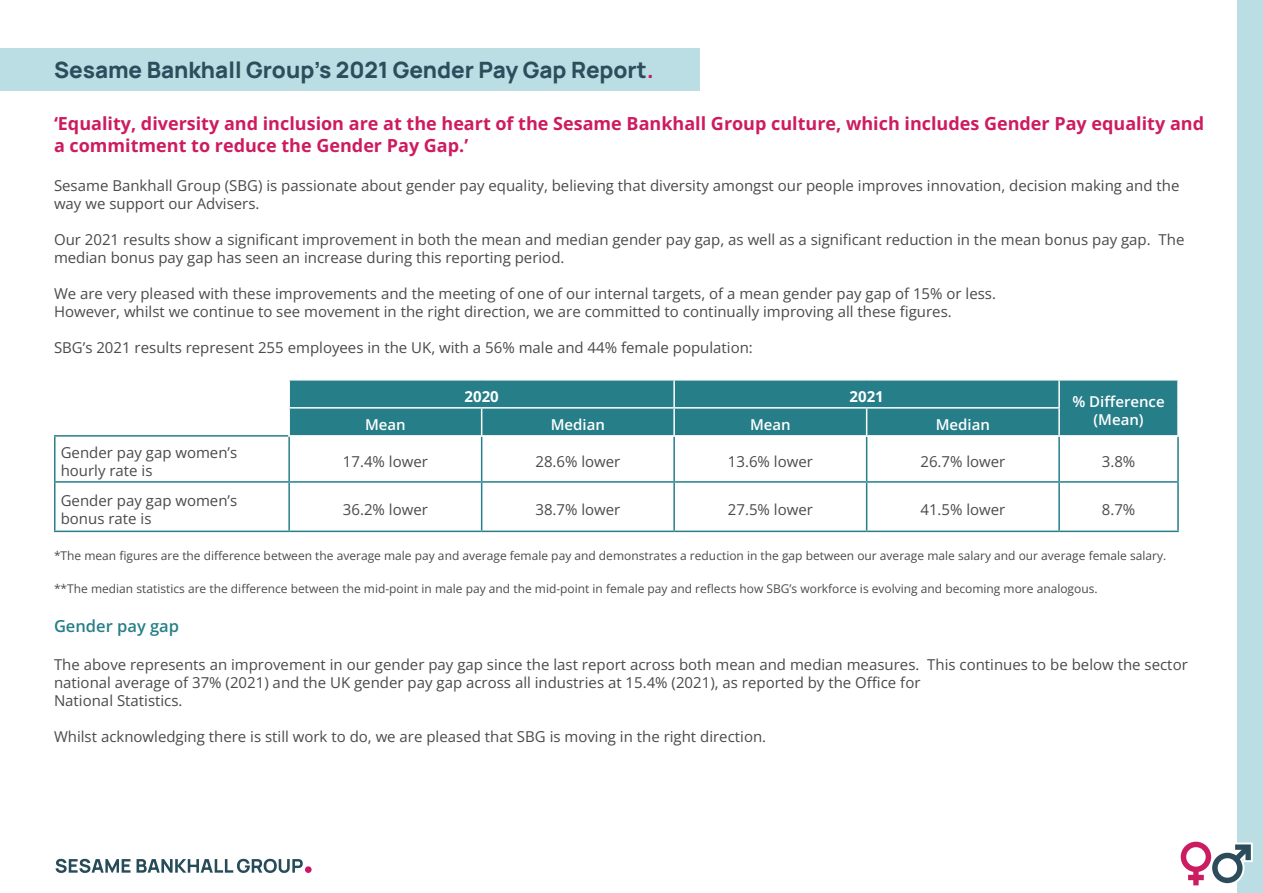
<style>
.page{position:relative;width:1263px;height:893px;background:#fff}
.page>*{position:absolute;margin:0;border:0;box-sizing:border-box;transform-origin:0 0}
.t1{font:800 22.5px "Manrope";color:#2c4d5b}
.t2{font:700 18px/21.6px "Open Sans";color:#ce1b60}
.t3{font:600 16.5px "Open Sans";color:#267e89}
.body_copy{font:15px/18px "Open Sans";color:#494a4a}
.t4{font:600 15px "Open Sans";color:#fff}
.t5{font:700 15px "Open Sans";color:#fff}
.body_copy-2{font:12px "Open Sans";color:#494a4a}
.s1{color:#ce1b60}
</style>
<div class="page">
<svg style="left:55px;top:859px;width:75px;height:14px"></svg>
<svg style="left:137px;top:859px;width:166px;height:14px"></svg>
<div style="left:305px;top:866px;width:7px;height:7px;background:#cc1766;border-radius:50%"></div>
<div style="left:1237px;top:0;width:26px;height:893px;background:#bbdde4"></div>
<svg style="left:1180px;top:841px;width:73px;height:45px"></svg>
<div style="left:0;top:48px;width:699px;height:43px;background:#bbdde4"></div>
<div style="left:290px;top:381px;width:887px;height:54px;background:#267e89"></div>
<hr style="left:54px;top:435px;width:234px;height:2px;background:#267e89">
<hr style="left:54px;top:437px;width:2px;height:44px;background:#267e89">
<hr style="left:288px;top:437px;width:2px;height:44px;background:#267e89">
<hr style="left:481px;top:437px;width:1px;height:44px;background:#267e89">
<hr style="left:673px;top:437px;width:2px;height:44px;background:#267e89">
<hr style="left:866px;top:437px;width:1px;height:44px;background:#267e89">
<hr style="left:1058px;top:437px;width:2px;height:44px;background:#267e89">
<hr style="left:1177px;top:437px;width:2px;height:44px;background:#267e89">
<hr style="left:54px;top:481px;width:235px;height:2px;background:#267e89">
<hr style="left:54px;top:483px;width:2px;height:48px;background:#267e89">
<hr style="left:289px;top:481px;width:193px;height:2px;background:#267e89">
<hr style="left:288px;top:483px;width:2px;height:48px;background:#267e89">
<hr style="left:482px;top:481px;width:192px;height:2px;background:#267e89">
<hr style="left:481px;top:483px;width:1px;height:48px;background:#267e89">
<hr style="left:674px;top:481px;width:193px;height:2px;background:#267e89">
<hr style="left:673px;top:483px;width:2px;height:48px;background:#267e89">
<hr style="left:867px;top:481px;width:192px;height:2px;background:#267e89">
<hr style="left:866px;top:483px;width:1px;height:48px;background:#267e89">
<hr style="left:1059px;top:481px;width:120px;height:2px;background:#267e89">
<hr style="left:1058px;top:483px;width:2px;height:48px;background:#267e89">
<hr style="left:1177px;top:483px;width:2px;height:48px;background:#267e89">
<hr style="left:54px;top:531px;width:235px;height:1px;background:#267e89">
<hr style="left:289px;top:531px;width:193px;height:1px;background:#267e89">
<hr style="left:482px;top:531px;width:192px;height:1px;background:#267e89">
<hr style="left:674px;top:531px;width:193px;height:1px;background:#267e89">
<hr style="left:867px;top:531px;width:192px;height:1px;background:#267e89">
<hr style="left:1059px;top:531px;width:120px;height:1px;background:#267e89">
<hr style="left:673px;top:381px;width:2px;height:26px;background:#fff">
<hr style="left:1058px;top:381px;width:2px;height:26px;background:#fff">
<hr style="left:288px;top:407px;width:194px;height:2px;background:#fff">
<hr style="left:482px;top:407px;width:192px;height:2px;background:#fff">
<svg style="left:481px;top:409px;width:1px;height:26px"></svg>
<hr style="left:674px;top:407px;width:193px;height:2px;background:#fff">
<hr style="left:673px;top:409px;width:2px;height:26px;background:#fff">
<hr style="left:867px;top:407px;width:193px;height:2px;background:#fff">
<svg style="left:866px;top:409px;width:1px;height:26px"></svg>
<hr style="left:1058px;top:409px;width:2px;height:26px;background:#fff">
<p class="t1" style="left:54px;top:54px;width:601px">Sesame Bankhall Group’s 2021 Gender Pay Gap Report<span class="s1">.</span></p>
<p class="t2" style="left:54px;top:112px;width:1151px">‘Equality, diversity and inclusion are at the heart of the Sesame Bankhall Group culture, which includes Gender Pay equality and a commitment to reduce the Gender Pay Gap.’</p>
<p class="body_copy" style="left:54px;top:176px;width:1127px">Sesame Bankhall Group (SBG) is passionate about gender pay equality, believing that diversity amongst our people improves innovation, decision making and the way we support our Advisers.</p>
<p class="body_copy" style="left:54px;top:230px;width:1132px">Our 2021 results show a significant improvement in both the mean and median gender pay gap, as well as a significant reduction in the mean bonus pay gap. The median bonus pay gap has seen an increase during this reporting period.</p>
<p class="body_copy" style="left:54px;top:284px;width:943px">We are very pleased with these improvements and the meeting of one of our internal targets, of a mean gender pay gap of 15% or less.</p>
<p class="body_copy" style="left:54px;top:302px;width:899px">However, whilst we continue to see movement in the right direction, we are committed to continually improving all these figures.</p>
<p class="body_copy" style="left:54px;top:338px;width:700px">SBG’s 2021 results represent 255 employees in the UK, with a 56% male and 44% female population:</p>
<p class="t5" style="left:464px;top:386px;width:36px">2020</p>
<p class="t5" style="left:849px;top:386px;width:36px">2021</p>
<p class="t4" style="left:1072px;top:391px;width:94px">% Difference</p>
<p class="t4" style="left:365px;top:414px;width:42px">Mean</p>
<p class="t4" style="left:551px;top:414px;width:56px">Median</p>
<p class="t4" style="left:750px;top:414px;width:42px">Mean</p>
<p class="t4" style="left:936px;top:414px;width:56px">Median</p>
<p class="t4" style="left:1093px;top:409px;width:52px">(Mean)</p>
<p class="body_copy" style="left:61px;top:443px;width:178px">Gender pay gap women’s hourly rate is</p>
<p class="body_copy" style="left:343px;top:452px;width:86px">17.4% lower</p>
<p class="body_copy" style="left:535px;top:452px;width:86px">28.6% lower</p>
<p class="body_copy" style="left:728px;top:452px;width:86px">13.6% lower</p>
<p class="body_copy" style="left:920px;top:452px;width:86px">26.7% lower</p>
<p class="body_copy" style="left:1102px;top:452px;width:35px">3.8%</p>
<p class="body_copy" style="left:61px;top:491px;width:178px">Gender pay gap women’s bonus rate is</p>
<p class="body_copy" style="left:343px;top:500px;width:86px">36.2% lower</p>
<p class="body_copy" style="left:535px;top:500px;width:86px">38.7% lower</p>
<p class="body_copy" style="left:728px;top:500px;width:86px">27.5% lower</p>
<p class="body_copy" style="left:920px;top:500px;width:86px">41.5% lower</p>
<p class="body_copy" style="left:1102px;top:500px;width:35px">8.7%</p>
<p class="body_copy-2" style="left:54px;top:548px;width:1114px">*The mean figures are the difference between the average male pay and average female pay and demonstrates a reduction in the gap between our average male salary and our average female salary.</p>
<p class="body_copy-2" style="left:54px;top:580px;width:1045px">**The median statistics are the difference between the mid-point in male pay and the mid-point in female pay and reflects how SBG’s workforce is evolving and becoming more analogous.</p>
<p class="t3" style="left:54px;top:615px;width:127px">Gender pay gap</p>
<p class="body_copy" style="left:54px;top:655px;width:1135px">The above represents an improvement in our gender pay gap since the last report across both mean and median measures. This continues to be below the sector national average of 37% (2021) and the UK gender pay gap across all industries at 15.4% (2021), as reported by the Office for</p>
<p class="body_copy" style="left:54px;top:691px;width:130px">National Statistics.</p>
<p class="body_copy" style="left:54px;top:727px;width:714px">Whilst acknowledging there is still work to do, we are pleased that SBG is moving in the right direction.</p>
</div>
